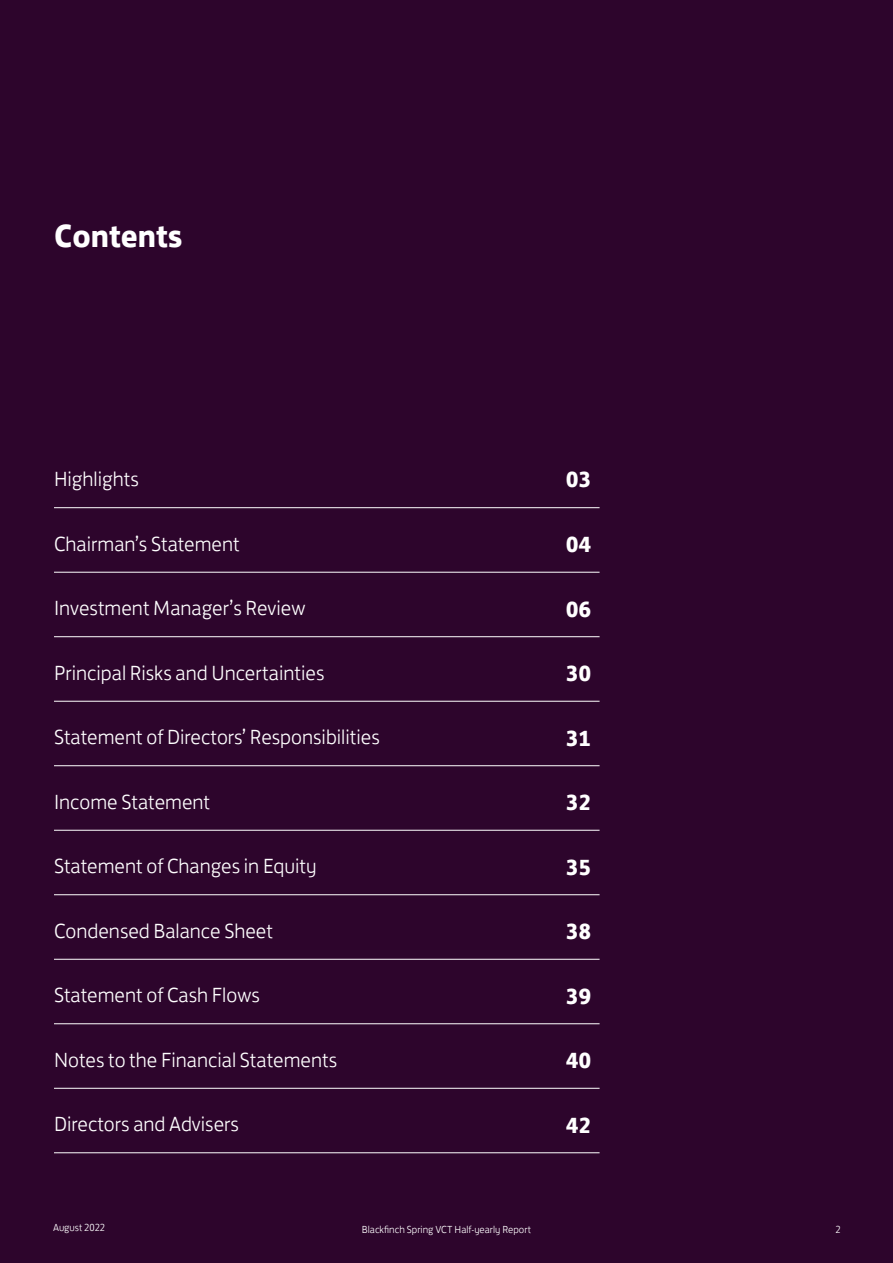
<style>
.page{position:relative;width:893px;height:1263px;background:#2d052c}
.page>*{position:absolute;margin:0;border:0;box-sizing:border-box;transform-origin:0 0}
.t1{font:700 33px "FS Jack";color:#fff}
.t2{font:700 22.5px "FS Jack";color:#fff}
.t3{font:300 21px "FS Jack";color:#fff}
.t4{font:300 10.5px "FS Jack";color:#fff}
</style>
<div class="page">
<hr style="left:54px;top:507px;width:546px;height:1px;background:#fff">
<hr style="left:54px;top:572px;width:546px;height:1px;background:#fff">
<hr style="left:54px;top:636px;width:546px;height:1px;background:#fff">
<hr style="left:54px;top:701px;width:546px;height:1px;background:#fff">
<hr style="left:54px;top:765px;width:546px;height:1px;background:#fff">
<hr style="left:54px;top:830px;width:546px;height:1px;background:#fff">
<hr style="left:54px;top:894px;width:546px;height:1px;background:#fff">
<hr style="left:54px;top:959px;width:546px;height:1px;background:#fff">
<hr style="left:54px;top:1023px;width:546px;height:1px;background:#fff">
<hr style="left:54px;top:1088px;width:546px;height:1px;background:#fff">
<hr style="left:54px;top:1152px;width:546px;height:1px;background:#fff">
<p class="t1" style="left:54px;top:208px;width:130px">Contents</p>
<p class="t3" style="left:54px;top:462px;width:86px">Highlights</p>
<p class="t2" style="left:566px;top:461px;width:27px">03</p>
<p class="t3" style="left:54px;top:527px;width:187px">Chairman’s Statement</p>
<p class="t2" style="left:566px;top:525px;width:27px">04</p>
<p class="t3" style="left:54px;top:591px;width:253px">Investment Manager’s Review</p>
<p class="t2" style="left:566px;top:590px;width:27px">06</p>
<p class="t3" style="left:54px;top:656px;width:272px">Principal Risks and Uncertainties</p>
<p class="t2" style="left:566px;top:654px;width:27px">30</p>
<p class="t3" style="left:54px;top:720px;width:327px">Statement of Directors’ Responsibilities</p>
<p class="t2" style="left:566px;top:719px;width:27px">31</p>
<p class="t3" style="left:54px;top:785px;width:158px">Income Statement</p>
<p class="t2" style="left:566px;top:783px;width:27px">32</p>
<p class="t3" style="left:54px;top:849px;width:264px">Statement of Changes in Equity</p>
<p class="t2" style="left:566px;top:848px;width:27px">35</p>
<p class="t3" style="left:54px;top:914px;width:221px">Condensed Balance Sheet</p>
<p class="t2" style="left:566px;top:912px;width:27px">38</p>
<p class="t3" style="left:54px;top:978px;width:207px">Statement of Cash Flows</p>
<p class="t2" style="left:566px;top:977px;width:27px">39</p>
<p class="t3" style="left:54px;top:1043px;width:285px">Notes to the Financial Statements</p>
<p class="t2" style="left:566px;top:1041px;width:27px">40</p>
<p class="t3" style="left:54px;top:1107px;width:187px">Directors and Advisers</p>
<p class="t2" style="left:566px;top:1106px;width:27px">42</p>
<p class="t4" style="left:53px;top:1219px;width:54px">August 2022</p>
<p class="t4" style="left:362px;top:1221px;width:171px">Blackfinch Spring VCT Half-yearly Report</p>
<p class="t4" style="left:836px;top:1221px;width:7px">2</p>
</div>
